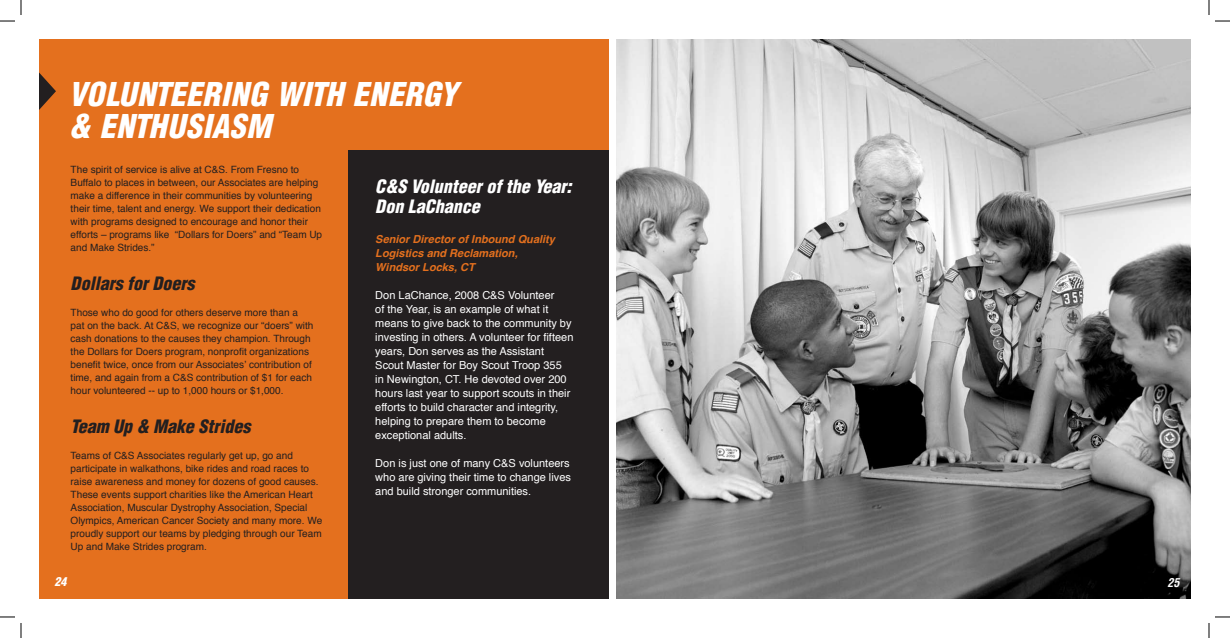
<style>
.page{position:relative;width:1230px;height:638px;background:#fff}
.page>*{position:absolute;margin:0;border:0;box-sizing:border-box;transform-origin:0 0}
.t1{font:italic 900 condensed 32px/32px "Helvetica";letter-spacing:.015em;color:#fff}
.t2{font:italic 900 condensed 18px/20px "Helvetica";letter-spacing:-.055em;color:#fff}
.t3{font:italic 900 condensed 18px "Helvetica";color:#231f20}
.t4{font:italic 900 condensed 18px "Helvetica";letter-spacing:-.03em;color:#231f20}
.t5{font:italic 900 condensed 12px "Helvetica";color:#fff}
.t6{font:italic 700 condensed 12px "Helvetica";color:#fff}
.t7{font:11px/14px "Helvetica";color:#fff}
.t8{font:italic 700 11px/14px "Helvetica";color:#e4701e}
.t9{font:10px/13px "Helvetica";color:#231f20}
</style>
<div class="page">
<div style="left:39px;top:39px;width:570px;height:559px;background:#e4701e"></div>
<div style="left:349px;top:150px;width:260px;height:448px;background:#231f20"></div>
<svg style="left:39px;top:72px;width:17px;height:38px"></svg>
<img style="left:616px;top:39px;width:575px;height:559px">
<svg style="left:0;top:0;width:22px;height:22px"></svg>
<svg style="left:0;top:616px;width:22px;height:21px"></svg>
<svg style="left:1208px;top:0;width:22px;height:22px"></svg>
<svg style="left:1208px;top:616px;width:22px;height:21px"></svg>
<h1 class="t1" style="left:69px;top:77px;width:390px">Volunteering with energy &amp; enthusiasm</h1>
<p class="t9" style="left:71px;top:163px;width:253px">The spirit of service is alive at C&amp;S. From Fresno to Buffalo to places in between, our Associates are helping make a difference in their communities by volunteering their time, talent and energy. We support their dedication with programs designed to encourage and honor their efforts – programs like “Dollars for Doers” and “Team Up and Make Strides.”</p>
<h2 class="t4" style="left:71px;top:271px;width:126px">Dollars for Doers</h2>
<p class="t9" style="left:71px;top:306px;width:244px">Those who do good for others deserve more than a pat on the back. At C&amp;S, we recognize our “doers” with cash donations to the causes they champion. Through the Dollars for Doers program, nonprofit organizations benefit twice, once from our Associates’ contribution of time, and again from a C&amp;S contribution of $1 for each hour volunteered -- up to 1,000 hours or $1,000.</p>
<h2 class="t3" style="left:71px;top:414px;width:182px">Team Up &amp; Make Strides</h2>
<p class="t9" style="left:71px;top:449px;width:253px">Teams of C&amp;S Associates regularly get up, go and participate in walkathons, bike rides and road races to raise awareness and money for dozens of good causes.<br>These events support charities like the American Heart Association, Muscular Dystrophy Association, Special Olympics, American Cancer Society and many more. We proudly support our teams by pledging through our Team Up and Make Strides program.</p>
<h2 class="t2" style="left:375px;top:176px;width:198px">C&amp;S Volunteer of the Year:<br>Don LaChance</h2>
<p class="t8" style="left:375px;top:232px;width:181px">Senior Director of Inbound Quality<br>Logistics and Reclamation,<br>Windsor Locks, CT</p>
<p class="t7" style="left:375px;top:288px;width:200px">Don LaChance, 2008 C&amp;S Volunteer<br>of the Year, is an example of what it means to give back to the community by investing in others. A volunteer for fifteen years, Don serves as the Assistant Scout Master for Boy Scout Troop 355<br>in Newington, CT. He devoted over 200 hours last year to support scouts in their efforts to build character and integrity, helping to prepare them to become exceptional adults.</p>
<p class="t7" style="left:375px;top:456px;width:197px;text-align:justify">Don is just one of many C&amp;S volunteers who are giving their time to change lives and build stronger communities.</p>
<p class="t5" style="left:54px;top:573px;width:14px">24</p>
<p class="t6" style="left:1167px;top:574px;width:14px">25</p>
</div>
